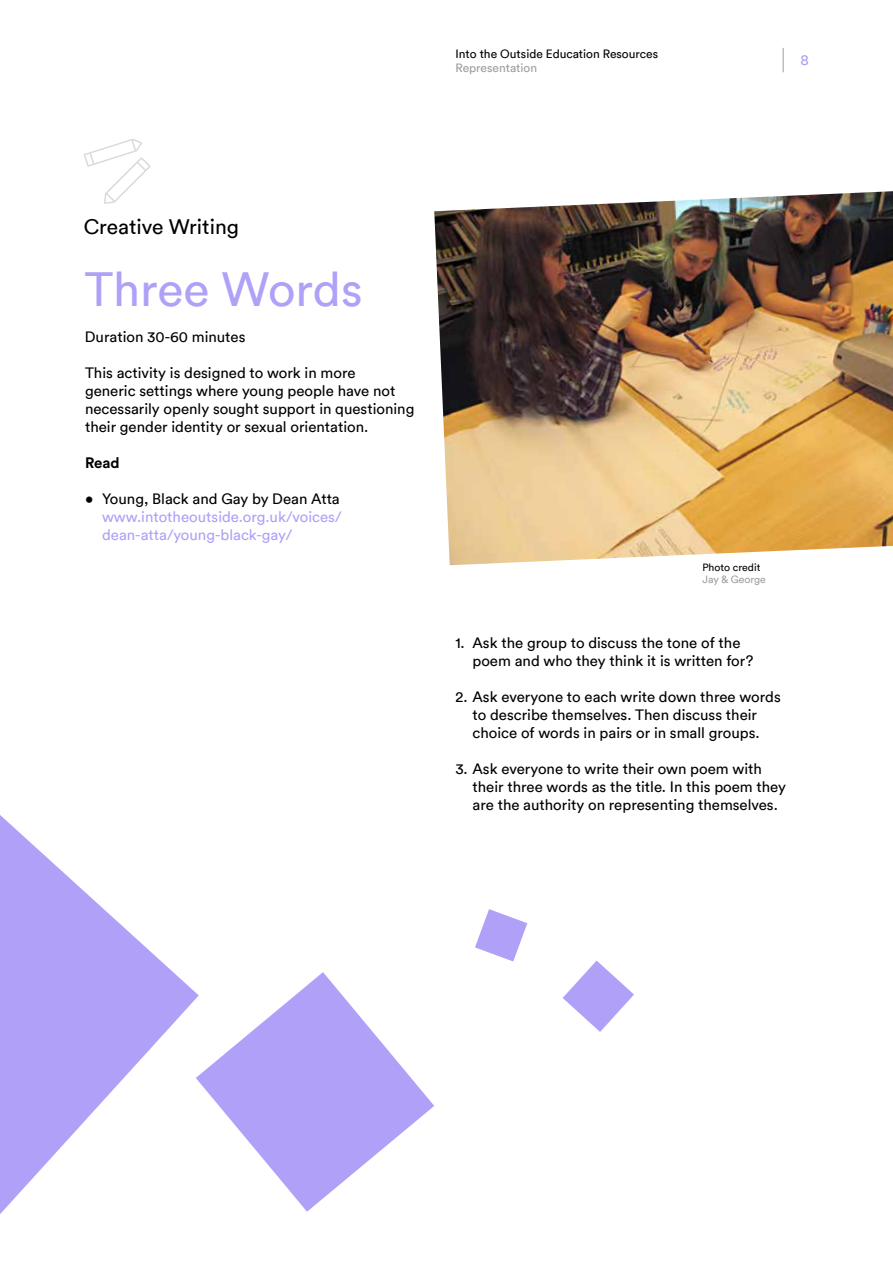
<style>
.page{position:relative;width:893px;height:1263px;background:#fff}
.page>*{position:absolute;margin:0;border:0;box-sizing:border-box;transform-origin:0 0}
.t1{font:48px "Circular";color:#b0a0f7}
.t2{font:21px "Circular";color:#000}
.t3{font:15px/18px "Circular";color:#000}
.t4{font:15px/18px "Circular";color:#b0a0f7}
.t5{font:700 15px "Circular Std";color:#000}
.t6{font:12px "Circular";color:#000}
.t7{font:12px "Circular";color:#9d9d9c}
.t8{font:10.5px "Circular";color:#000}
.t9{font:10.5px "Circular";color:#9d9d9c}
</style>
<div class="page">
<svg style="left:783px;top:48px;width:1px;height:24px"></svg>
<svg style="left:199px;top:972px;width:235px;height:240px;fill:#b0a0f7"></svg>
<svg style="left:563px;top:960px;width:71px;height:72px"></svg>
<svg style="left:475px;top:909px;width:52px;height:52px"></svg>
<svg style="left:0;top:815px;width:199px;height:399px"></svg>
<svg style="left:84px;top:139px;width:67px;height:65px"></svg>
<img style="left:434px;top:191px;width:459px;height:374px">
<p class="t6" style="left:455px;top:45px;width:204px">Into the Outside Education Resources</p>
<p class="t7" style="left:455px;top:60px;width:83px">Representation</p>
<p class="t4" style="left:801px;top:50px;width:10px">8</p>
<h2 class="t2" style="left:84px;top:213px;width:157px">Creative Writing</h2>
<h1 class="t1" style="left:85px;top:257px;width:280px">Three Words</h1>
<p class="t3" style="left:85px;top:327px;width:162px">Duration 30-60 minutes</p>
<p class="t3" style="left:85px;top:363px;width:331px">This activity is designed to work in more<br>generic settings where young people have not necessarily openly sought support in questioning their gender identity or sexual orientation.</p>
<p class="t5" style="left:85px;top:453px;width:36px">Read</p>
<p class="t3" style="left:85px;top:489px;width:256px">• Young, Black and Gay by Dean Atta</p>
<p class="t4" style="left:102px;top:507px;width:241px">www.intotheoutside.org.uk/voices/ dean-atta/young-black-gay/</p>
<p class="t8" style="left:702px;top:560px;width:59px">Photo credit</p>
<p class="t9" style="left:702px;top:573px;width:65px">Jay &amp; George</p>
<p class="t3" style="left:472px;top:633px;width:282px;text-indent:-17px">1. Ask the group to discuss the tone of the poem and who they think it is written for?</p>
<p class="t3" style="left:455px;top:687px;width:327px;text-align:center">2. Ask everyone to each write down three words to describe themselves. Then discuss their choice of words in pairs or in small groups.</p>
<p class="t3" style="left:472px;top:759px;width:315px;text-indent:-17px">3. Ask everyone to write their own poem with their three words as the title. In this poem they are the authority on representing themselves.</p>
</div>
